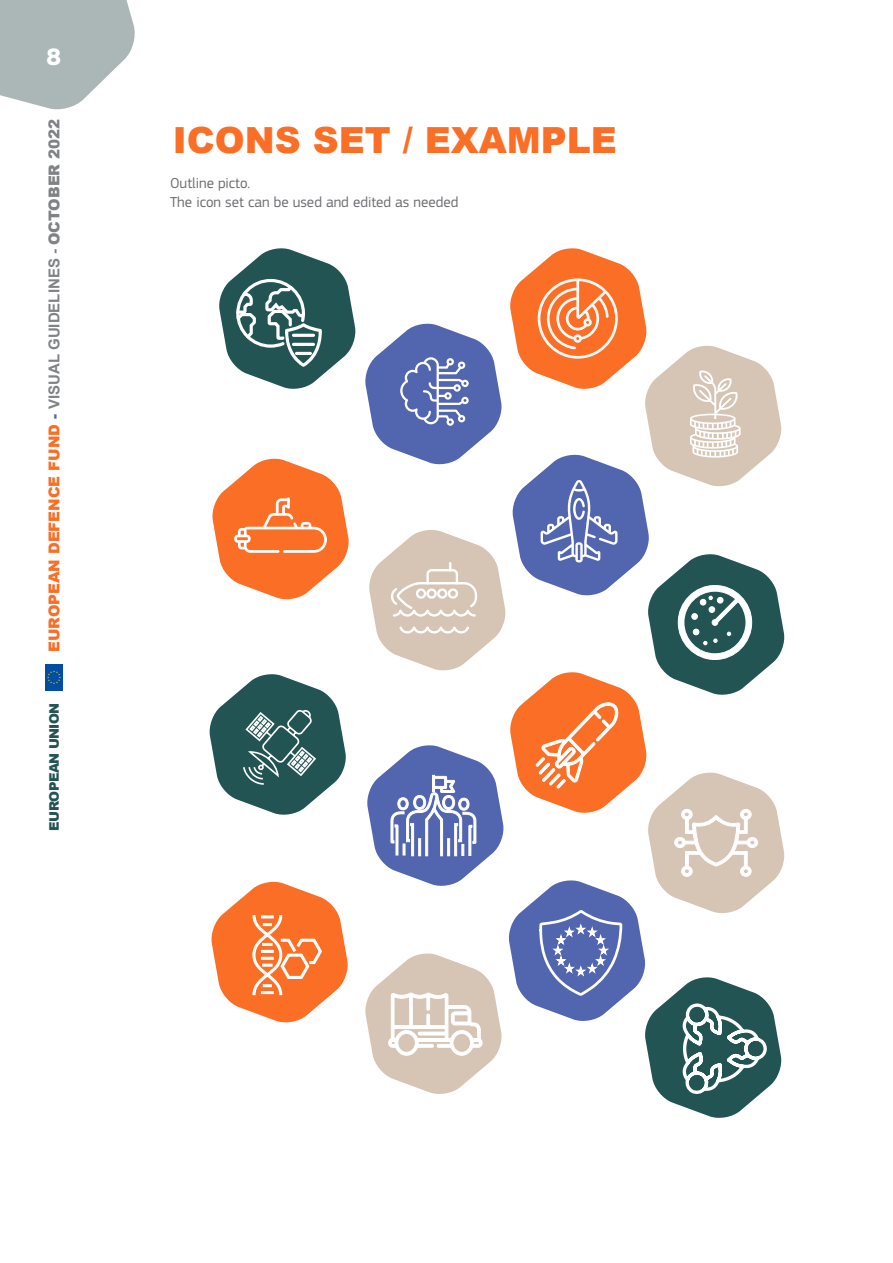
<style>
.page{position:relative;width:893px;height:1263px;background:#fff}
.page>*{position:absolute;margin:0;border:0;box-sizing:border-box;transform-origin:0 0}
.t1{font:900 36px "Arial";color:#fa6e25}
.t2{font:700 24.75px "EC Square Sans Pro";color:#fff}
.t3{font:15px/18.8px "EC Square Sans Pro";color:#6d6e71}
.t4{font:900 15px "Arial";color:#fa6e25}
.t5{font:900 13.2px "Arial";letter-spacing:-.04em;color:#215452}
.s1{color:#5265af}
.s2{font-weight:700;color:#808285}
.s3{color:#808285}
</style>
<div class="page">
<svg style="left:0;top:0;width:135px;height:110px"></svg>
<svg style="left:219px;top:248px;width:137px;height:141px"></svg>
<svg style="left:212px;top:458px;width:137px;height:142px"></svg>
<div style="left:45px;top:664px;width:18px;height:27px;background:#034ea2"></div>
<svg style="left:47px;top:670px;width:14px;height:14px"></svg>
<svg style="left:209px;top:674px;width:137px;height:141px"></svg>
<svg style="left:211px;top:881px;width:137px;height:142px"></svg>
<svg style="left:365px;top:248px;width:420px;height:870px"></svg>
<h2 class="t2" style="left:47px;top:42px;width:16px">8</h2>
<p class="t4" style="left:43px;top:652px;width:535px;rotate:-90deg">EUROPEAN DEFENCE FUND <span class="s1">-</span> <span class="s2">VISUAL GUIDELINES -</span> <span class="s3">OCTOBER 2022</span></p>
<p class="t5" style="left:44px;top:830px;width:129px;rotate:-90deg">EUROPEAN UNION</p>
<h1 class="t1" style="left:173px;top:114px;width:445px">ICONS SET / EXAMPLE</h1>
<p class="t3" style="left:170px;top:174px;width:290px">Outline picto.<br>The icon set can be used and edited as needed</p>
</div>
